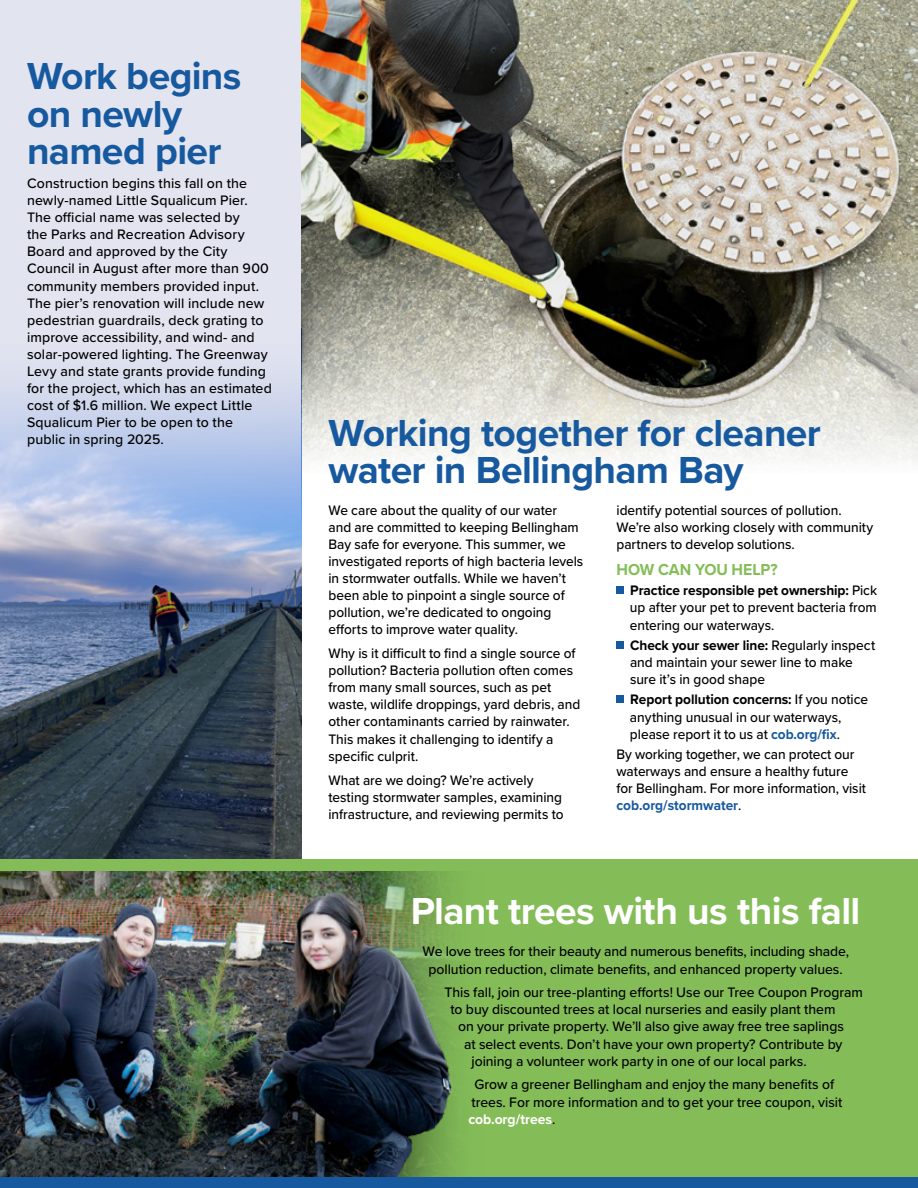
<style>
.page{position:relative;width:918px;height:1188px;background:#fff}
.page>*{position:absolute;margin:0;border:0;box-sizing:border-box;transform-origin:0 0}
.t1{font:700 39px/37.5px "Proxima Nova";letter-spacing:-.015em;color:#17599f}
.t2{font:700 39px "Proxima Nova";letter-spacing:-.02em;color:#fff}
.t3{font:700 16.5px "Proxima Nova";letter-spacing:-.005em;color:#84bd58;scale:.96 1}
.t4{font:500 14.25px/17.1px "Proxima Nova";color:#000;scale:.96 1}
.t5{font:500 14.25px/17.1px "Proxima Nova";color:#000}
.s1{font-weight:700}
.s2{font-weight:700;color:#17599f}
.s3{font-weight:700;color:#fff}
</style>
<div class="page">
<div style="left:0;top:0;width:302px;height:862px;background:#e2e4f0"></div>
<img style="left:0;top:536px;width:302px;height:324px">
<div style="left:0;top:860px;width:918px;height:317px;background:#84bd58"></div>
<img style="left:302px;top:0;width:615px;height:197px">
<img style="left:302px;top:197px;width:615px;height:266px">
<div style="left:616px;top:587px;width:8px;height:7px;background:#17599f"></div>
<div style="left:616px;top:641px;width:8px;height:7px;background:#17599f"></div>
<div style="left:616px;top:696px;width:8px;height:7px;background:#17599f"></div>
<img style="left:0;top:871px;width:456px;height:306px">
<div style="left:0;top:1177px;width:918px;height:11px;background:#17599f"></div>
<svg style="left:0;top:325px;width:302px;height:211px"></svg>
<h1 class="t1" style="left:27px;top:57px;width:216px">Work begins on newly named pier</h1>
<p class="t5" style="left:27px;top:174px;width:246px">Construction begins this fall on the newly-named Little Squalicum Pier.<br>The official name was selected by<br>the Parks and Recreation Advisory Board and approved by the City Council in August after more than 900 community members provided input.<br>The pier’s renovation will include new pedestrian guardrails, deck grating to improve accessibility, and wind- and solar-powered lighting. The Greenway Levy and state grants provide funding for the project, which has an estimated cost of $1.6 million. We expect Little Squalicum Pier to be open to the public in spring 2025.</p>
<h1 class="t1" style="left:328px;top:413px;width:494px">Working together for cleaner water in Bellingham Bay</h1>
<p class="t4" style="left:328px;top:501px;width:267px">We care about the quality of our water and are committed to keeping Bellingham Bay safe for everyone. This summer, we investigated reports of high bacteria levels in stormwater outfalls. While we haven’t been able to pinpoint a single source of pollution, we’re dedicated to ongoing efforts to improve water quality.</p>
<p class="t4" style="left:328px;top:644px;width:264px">Why is it difficult to find a single source of pollution? Bacteria pollution often comes from many small sources, such as pet waste, wildlife droppings, yard debris, and other contaminants carried by rainwater.<br>This makes it challenging to identify a specific culprit.</p>
<p class="t4" style="left:328px;top:771px;width:246px">What are we doing? We’re actively testing stormwater samples, examining infrastructure, and reviewing permits to</p>
<p class="t4" style="left:617px;top:501px;width:269px">identify potential sources of pollution.<br>We’re also working closely with community partners to develop solutions.</p>
<p class="t3" style="left:616px;top:557px;width:169px">HOW CAN YOU HELP?</p>
<p class="t4" style="left:630px;top:582px;width:259px;text-align:justify"><span class="s1">Practice responsible pet ownership:</span> Pick up after your pet to prevent bacteria from entering our waterways.</p>
<p class="t4" style="left:630px;top:636px;width:257px"><span class="s1">Check your sewer line:</span> Regularly inspect and maintain your sewer line to make sure it’s in good shape</p>
<p class="t4" style="left:630px;top:691px;width:249px"><span class="s1">Report pollution concerns:</span> If you notice anything unusual in our waterways, please report it to us at <span class="s2">cob.org/fix</span>.</p>
<p class="t4" style="left:616px;top:745px;width:261px">By working together, we can protect our waterways and ensure a healthy future for Bellingham. For more information, visit <span class="s2">cob.org/stormwater</span>.</p>
<h1 class="t2" style="left:411px;top:882px;width:451px">Plant trees with us this fall</h1>
<p class="t5" style="left:422px;top:942px;width:428px;line-height:17.5px;text-align:center">We love trees for their beauty and numerous benefits, including shade, pollution reduction, climate benefits, and enhanced property values.</p>
<p class="t5" style="left:445px;top:983px;width:420px">This fall, join our tree-planting efforts! Use our Tree Coupon Program</p>
<p class="t5" style="left:451px;top:1000px;width:386px">to buy discounted trees at local nurseries and easily plant them</p>
<p class="t5" style="left:458px;top:1018px;width:388px">on your private property. We’ll also give away free tree saplings</p>
<p class="t5" style="left:464px;top:1035px;width:380px">at select events. Don’t have your own property? Contribute by</p>
<p class="t5" style="left:472px;top:1052px;width:337px">joining a volunteer work party in one of our local parks.</p>
<p class="t5" style="left:469px;top:1076px;width:375px;text-indent:6px">Grow a greener Bellingham and enjoy the many benefits of trees. For more information and to get your tree coupon, visit <span class="s3">cob.org/trees</span>.</p>
</div>
